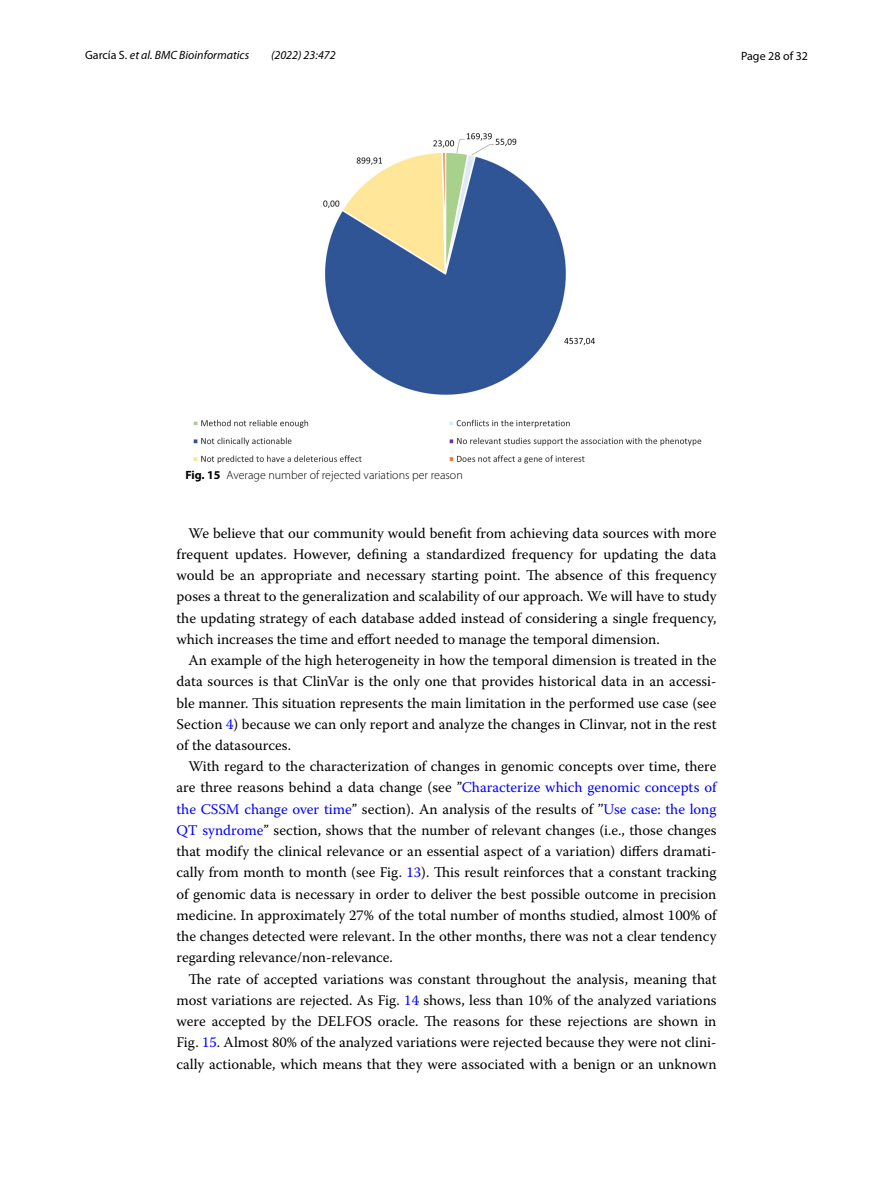
<style>
.page{position:relative;width:893px;height:1187px;background:#fff}
.page>*{position:absolute;margin:0;border:0;box-sizing:border-box;transform-origin:0 0}
.t1{font:14.7px/21.3px "Warnock Pro";color:#000;text-align:justify}
.t2{font:300 12px "Myriad Pro";color:#000}
.t3{font:italic 12px "Myriad Pro";color:#000}
.t4{font:12px "Myriad Pro";color:#000}
.s1{font-style:normal}
.s2{font-weight:700}
.s3{color:#00f}
</style>
<div class="page">
<img style="left:193px;top:133px;width:509px;height:331px">
<p class="t3" style="left:85px;top:48px;width:166px"><span class="s1">García S.</span> et al. BMC Bioinformatics</p>
<p class="t3" style="left:271px;top:48px;width:66px">(2022) 23:472</p>
<p class="t4" style="left:741px;top:48px;width:68px">Page 28 of 32</p>
<p class="t2" style="left:185px;top:468px;width:279px"><span class="s2">Fig. 15</span> Average number of rejected variations per reason</p>
<p class="t1" style="left:176px;top:522px;width:542px;text-indent:12px">We believe that our community would benefit from achieving data sources with more frequent updates. However, defining a standardized frequency for updating the data would be an appropriate and necessary starting point. The absence of this frequency poses a threat to the generalization and scalability of our approach. We will have to study the updating strategy of each database added instead of considering a single frequency, which increases the time and effort needed to manage the temporal dimension.</p>
<p class="t1" style="left:176px;top:649px;width:542px;text-indent:12px">An example of the high heterogeneity in how the temporal dimension is treated in the data sources is that ClinVar is the only one that provides historical data in an accessi&shy;ble manner. This situation represents the main limitation in the performed use case (see Section <span class="s3">4</span>) because we can only report and analyze the changes in Clinvar, not in the rest of the datasources.</p>
<p class="t1" style="left:176px;top:755px;width:543px;text-indent:12px">With regard to the characterization of changes in genomic concepts over time, there are three reasons behind a data change (see ’’<span class="s3">Characterize which genomic concepts of the CSSM change over time</span>’’ section). An analysis of the results of ’’<span class="s3">Use case: the long QT syndrome</span>’’ section, shows that the number of relevant changes (i.e., those changes that modify the clinical relevance or an essential aspect of a variation) differs dramati&shy;cally from month to month (see Fig. <span class="s3">13</span>). This result reinforces that a constant tracking of genomic data is necessary in order to deliver the best possible outcome in precision medicine. In approximately 27% of the total number of months studied, almost 100% of the changes detected were relevant. In the other months, there was not a clear tendency regarding relevance/non-relevance.</p>
<p class="t1" style="left:176px;top:967px;width:542px;text-indent:12px">The rate of accepted variations was constant throughout the analysis, meaning that most variations are rejected. As Fig. <span class="s3">14</span> shows, less than 10% of the analyzed variations were accepted by the DELFOS oracle. The reasons for these rejections are shown in Fig. <span class="s3">15</span>. Almost 80% of the analyzed variations were rejected because they were not clini&shy;cally actionable, which means that they were associated with a benign or an unknown</p>
</div>
